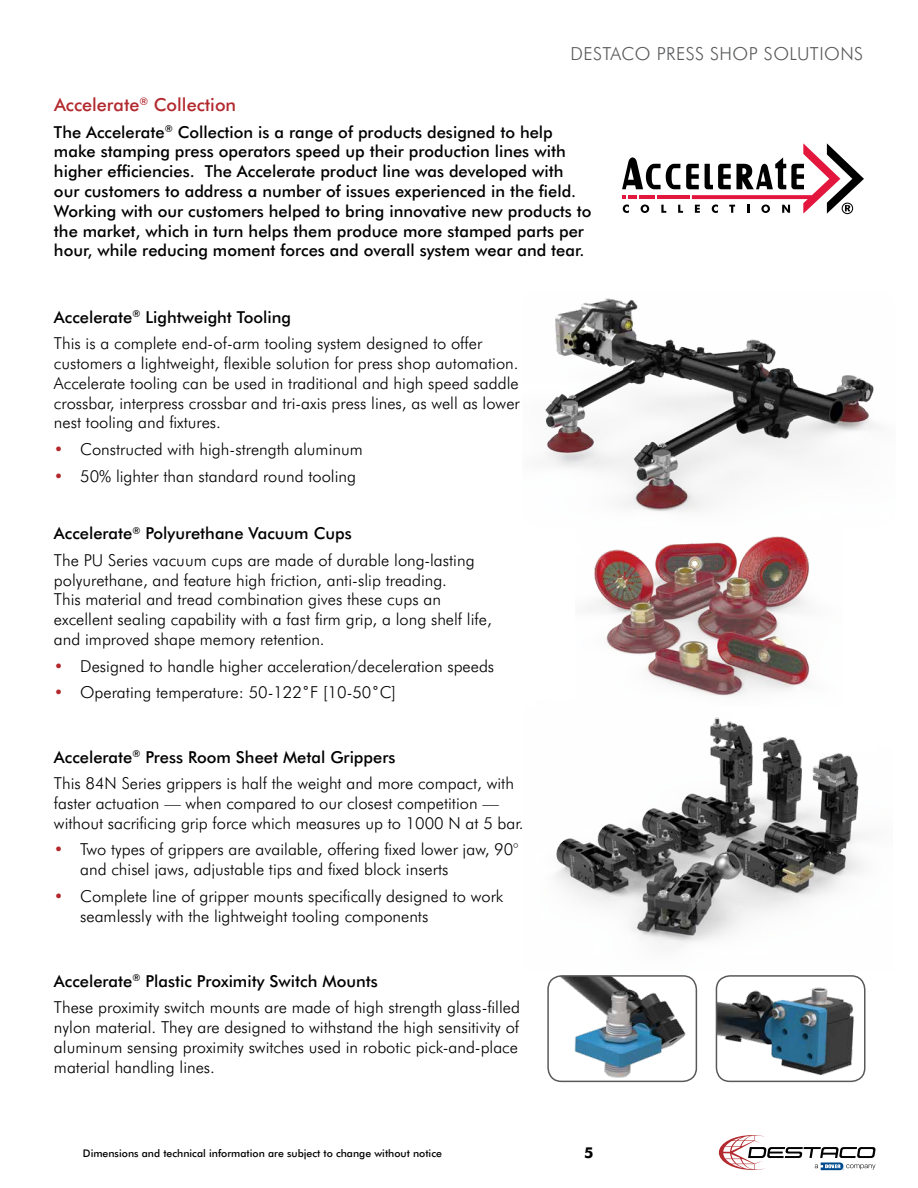
<style>
.page{position:relative;width:918px;height:1188px;background:#fff}
.page>*{position:absolute;margin:0;border:0;box-sizing:border-box;transform-origin:0 0}
.t1{font:300 18px "Futura BT";letter-spacing:.025em;color:#58595b}
.t2{font:500 18px "Futura BT";color:#b2292e}
.t3{font:300 16.5px/19.8px "Futura BT";color:#000}
.t4{font:500 16.5px/19.8px "Futura BT";color:#000}
.t5{font:700 15px "Futura BT";color:#000}
.t6{font:500 10.5px "Futura BT";color:#000}
.s1{font-weight:500}
.s2{color:#b3282d}
</style>
<div class="page">
<svg style="left:622px;top:143px;width:242px;height:71px"></svg>
<img style="left:589px;top:536px;width:221px;height:160px">
<img style="left:716px;top:976px;width:145px;height:105px">
<div style="left:716px;top:975px;width:149px;height:107px;border:2px solid #58595b;border-radius:13px"></div>
<img style="left:549px;top:977px;width:147px;height:103px">
<div style="left:547px;top:975px;width:150px;height:107px;border:2px solid #58595b;border-radius:13px"></div>
<img style="left:545px;top:298px;width:332px;height:214px">
<img style="left:556px;top:717px;width:306px;height:229px">
<svg style="left:719px;top:1135px;width:156px;height:35px"></svg>
<p class="t1" style="left:571px;top:42px;width:294px">DESTACO PRESS SHOP SOLUTIONS</p>
<p class="t2" style="left:54px;top:94px;width:184px">Accelerate<sup>®</sup> Collection</p>
<p class="t4" style="left:54px;top:122px;width:539px">The Accelerate<sup>®</sup> Collection is a range of products designed to help make stamping press operators speed up their production lines with higher efficiencies. The Accelerate product line was developed with our customers to address a number of issues experienced in the field.<br>Working with our customers helped to bring innovative new products to the market, which in turn helps them produce more stamped parts per hour, while reducing moment forces and overall system wear and tear.</p>
<p class="t3" style="left:54px;top:303px;width:430px;line-height:26.5px"><span class="s1">Accelerate</span><sup>®</sup> <span class="s1">Lightweight Tooling<br></span>This is a complete end-of-arm tooling system designed to offer</p>
<p class="t3" style="left:54px;top:353px;width:467px;text-align:justify">customers a lightweight, flexible solution for press shop automation.<br>Accelerate tooling can be used in traditional and high speed saddle crossbar, interpress crossbar and tri-axis press lines, as well as lower nest tooling and fixtures.</p>
<p class="t3" style="left:54px;top:439px;width:310px"><span class="s2">•</span> Constructed with high-strength aluminum</p>
<p class="t3" style="left:54px;top:466px;width:304px"><span class="s2">•</span> 50% lighter than standard round tooling</p>
<p class="t3" style="left:54px;top:520px;width:422px;line-height:26.5px"><span class="s1">Accelerate</span><sup>®</sup> <span class="s1">Polyurethane Vacuum Cups<br></span>The PU Series vacuum cups are made of durable long-lasting</p>
<p class="t3" style="left:54px;top:570px;width:439px">polyurethane, and feature high friction, anti-slip treading.<br>This material and tread combination gives these cups an excellent sealing capability with a fast firm grip, a long shelf life, and improved shape memory retention.</p>
<p class="t3" style="left:54px;top:656px;width:442px"><span class="s2">•</span> Designed to handle higher acceleration/deceleration speeds</p>
<p class="t3" style="left:54px;top:682px;width:344px"><span class="s2">•</span> Operating temperature: 50-122˚F [10-50˚C]</p>
<p class="t3" style="left:54px;top:744px;width:461px;line-height:26.5px"><span class="s1">Accelerate</span><sup>®</sup> <span class="s1">Press Room Sheet Metal Grippers<br></span>This 84N Series grippers is half the weight and more compact, with</p>
<p class="t3" style="left:54px;top:793px;width:471px">faster actuation — when compared to our closest competition — without sacrificing grip force which measures up to 1000 N at 5 bar.</p>
<p class="t3" style="left:80px;top:840px;width:440px;text-indent:-26px"><span class="s2">•</span> Two types of grippers are available, offering fixed lower jaw, 90° and chisel jaws, adjustable tips and fixed block inserts</p>
<p class="t3" style="left:80px;top:886px;width:425px;text-indent:-26px"><span class="s2">•</span> Complete line of gripper mounts specifically designed to work seamlessly with the lightweight tooling components</p>
<p class="t3" style="left:54px;top:967px;width:467px;line-height:26.5px"><span class="s1">Accelerate</span><sup>®</sup> <span class="s1">Plastic Proximity Switch Mounts<br></span>These proximity switch mounts are made of high strength glass-filled</p>
<p class="t3" style="left:54px;top:1017px;width:467px;text-align:justify">nylon material. They are designed to withstand the high sensitivity of aluminum sensing proximity switches used in robotic pick-and-place material handling lines.</p>
<p class="t6" style="left:83px;top:1147px;width:361px">Dimensions and technical information are subject to change without notice</p>
<p class="t5" style="left:584px;top:1144px;width:11px">5</p>
</div>
